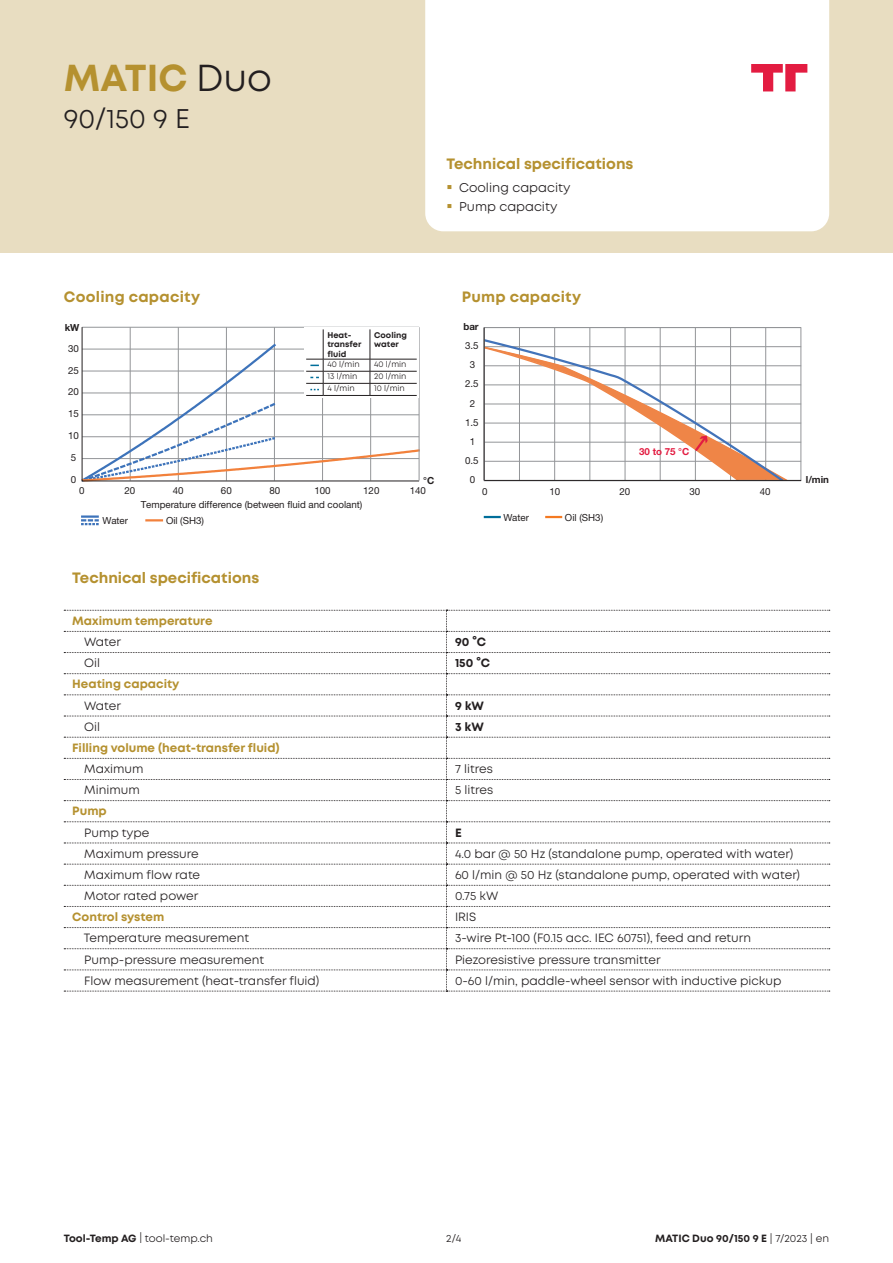
<style>
.page{position:relative;width:893px;height:1263px;background:#fff}
.page>*{position:absolute;margin:0;border:0;box-sizing:border-box;transform-origin:0 0}
.t1{font:700 37.5px "Mont";color:#b59130}
.t2{font:27px "Mont";color:#231f20}
.VS_UT_GS_3_mm{font:700 15px "Mont";color:#b59130}
.Content_Title{font:700 15px "Mont";letter-spacing:.02em;color:#b59130}
.t3{font:12.75px "Mont";color:#231f20}
.rp_Tab_GS_8_pt{font:12px "Mont";color:#231f20}
.rp_Tab_GS_8_pt-2{font:700 12px "Mont";color:#b59130}
.rp_Tab_GS_8_pt-3{font:700 12px "Mont";color:#231f20}
.t4{font:10.5px "Mont";color:#231f20}
.t5{font:700 10.5px "Mont";color:#231f20}
.Diagramm_unterschrift{font:9.75px "Helvetica Neue";color:#231f20}
.t6{font:700 9.75px "Helvetica Neue";color:#231f20}
.t7{font:700 9.75px "Helvetica Neue";color:#e31c41}
.VS_GS_gross_Einz{font:8.25px "Mont";color:#231f20}
.VS_GS_gross_Einz-2{font:700 8.25px/9.8px "Mont";color:#231f20}
.s1{font-weight:400;color:#231f20}
.s2{font-weight:700}
.s3{font-weight:400}
</style>
<div class="page">
<svg style="left:81px;top:326px;width:338px;height:16px"></svg>
<hr style="left:82px;top:515px;width:16px;height:3px;background:#3d73ba">
<svg style="left:82px;top:519px;width:16px;height:6px"></svg>
<svg style="left:146px;top:519px;width:16px;height:2px"></svg>
<hr style="left:419px;top:327px;width:1px;height:153px;background:#939598">
<div style="left:0;top:0;width:893px;height:253px;background:#e8ddc1"></div>
<div style="left:425px;top:0;width:404px;height:231px;background:#fff"></div>
<svg style="left:751px;top:64px;width:56px;height:27px;background:#ef8195"></svg>
<svg style="left:484px;top:516px;width:17px;height:2px"></svg>
<svg style="left:545px;top:516px;width:17px;height:2px"></svg>
<svg style="left:64px;top:610px;width:766px;height:382px"></svg>
<hr style="left:484px;top:461px;width:317px;height:1px;background:#939598">
<hr style="left:484px;top:442px;width:317px;height:1px;background:#939598">
<hr style="left:484px;top:423px;width:317px;height:1px;background:#939598">
<hr style="left:484px;top:404px;width:317px;height:1px;background:#939598">
<hr style="left:484px;top:385px;width:317px;height:1px;background:#939598">
<hr style="left:484px;top:365px;width:317px;height:1px;background:#939598">
<hr style="left:484px;top:346px;width:317px;height:1px;background:#939598">
<hr style="left:519px;top:328px;width:1px;height:152px;background:#939598">
<hr style="left:554px;top:328px;width:1px;height:152px;background:#939598">
<hr style="left:590px;top:328px;width:1px;height:152px;background:#939598">
<hr style="left:625px;top:328px;width:1px;height:152px;background:#939598">
<hr style="left:660px;top:328px;width:1px;height:152px;background:#939598">
<hr style="left:695px;top:328px;width:1px;height:152px;background:#939598">
<hr style="left:730px;top:328px;width:1px;height:152px;background:#939598">
<hr style="left:765px;top:328px;width:1px;height:152px;background:#939598">
<hr style="left:801px;top:328px;width:1px;height:152px;background:#939598">
<svg style="left:485px;top:337px;width:304px;height:143px"></svg>
<hr style="left:484px;top:328px;width:1px;height:152px;background:#231f20">
<hr style="left:484px;top:480px;width:317px;height:1px;background:#231f20">
<div style="left:304px;top:327px;width:115px;height:71px;background:#fff"></div>
<hr style="left:323px;top:329px;width:1px;height:30px;background:#231f20">
<hr style="left:370px;top:329px;width:1px;height:30px;background:#231f20">
<svg style="left:81px;top:342px;width:339px;height:140px"></svg>
<svg style="left:448px;top:185px;width:4px;height:4px"></svg>
<svg style="left:448px;top:204px;width:4px;height:4px"></svg>
<p class="t1" style="left:64px;top:53px;width:210px">MATIC <span class="s1">Duo</span></p>
<p class="t2" style="left:64px;top:101px;width:128px">90/150 9 E</p>
<p class="VS_UT_GS_3_mm" style="left:446px;top:154px;width:189px">Technical specifications</p>
<p class="t3" style="left:459px;top:180px;width:113px">Cooling capacity</p>
<p class="t3" style="left:459px;top:199px;width:100px">Pump capacity</p>
<p class="Content_Title" style="left:64px;top:287px;width:138px">Cooling capacity</p>
<p class="Content_Title" style="left:462px;top:287px;width:121px">Pump capacity</p>
<p class="t6" style="left:65px;top:319px;width:16px">kW</p>
<p class="Diagramm_unterschrift" style="left:68px;top:341px;width:12px">30</p>
<p class="Diagramm_unterschrift" style="left:68px;top:363px;width:12px">25</p>
<p class="Diagramm_unterschrift" style="left:68px;top:385px;width:12px">20</p>
<p class="VS_GS_gross_Einz-2" style="left:327px;top:330px;width:35px">Heat&shy;transfer fluid</p>
<p class="VS_GS_gross_Einz-2" style="left:374px;top:330px;width:34px">Cooling water</p>
<p class="VS_GS_gross_Einz" style="left:327px;top:359px;width:34px">40 l/min</p>
<p class="VS_GS_gross_Einz" style="left:374px;top:359px;width:34px">40 l/min</p>
<p class="VS_GS_gross_Einz" style="left:327px;top:371px;width:31px">13 l/min</p>
<p class="VS_GS_gross_Einz" style="left:374px;top:371px;width:34px">20 l/min</p>
<p class="VS_GS_gross_Einz" style="left:327px;top:383px;width:29px">4 l/min</p>
<p class="VS_GS_gross_Einz" style="left:374px;top:383px;width:32px">10 l/min</p>
<p class="t6" style="left:463px;top:319px;width:17px">bar</p>
<p class="Diagramm_unterschrift" style="left:465px;top:339px;width:15px">3.5</p>
<p class="Diagramm_unterschrift" style="left:470px;top:358px;width:7px">3</p>
<p class="Diagramm_unterschrift" style="left:465px;top:377px;width:15px">2.5</p>
<p class="Diagramm_unterschrift" style="left:470px;top:396px;width:7px">2</p>
<p class="Diagramm_unterschrift" style="left:68px;top:407px;width:12px">15</p>
<p class="Diagramm_unterschrift" style="left:465px;top:415px;width:15px">1.5</p>
<p class="Diagramm_unterschrift" style="left:68px;top:429px;width:12px">10</p>
<p class="Diagramm_unterschrift" style="left:470px;top:434px;width:7px">1</p>
<p class="Diagramm_unterschrift" style="left:71px;top:451px;width:7px">5</p>
<p class="Diagramm_unterschrift" style="left:465px;top:453px;width:15px">0.5</p>
<p class="t7" style="left:639px;top:444px;width:52px">30 to 75 °C</p>
<p class="Diagramm_unterschrift" style="left:71px;top:472px;width:7px">0</p>
<p class="t6" style="left:423px;top:473px;width:13px">°C</p>
<p class="Diagramm_unterschrift" style="left:470px;top:472px;width:7px">0</p>
<p class="t6" style="left:806px;top:472px;width:25px">l/min</p>
<p class="Diagramm_unterschrift" style="left:79px;top:484px;width:7px">0</p>
<p class="Diagramm_unterschrift" style="left:124px;top:484px;width:12px">20</p>
<p class="Diagramm_unterschrift" style="left:173px;top:484px;width:12px">40</p>
<p class="Diagramm_unterschrift" style="left:221px;top:484px;width:12px">60</p>
<p class="Diagramm_unterschrift" style="left:269px;top:484px;width:12px">80</p>
<p class="Diagramm_unterschrift" style="left:314px;top:484px;width:18px">100</p>
<p class="Diagramm_unterschrift" style="left:363px;top:484px;width:18px">120</p>
<p class="Diagramm_unterschrift" style="left:410px;top:484px;width:18px">140</p>
<p class="Diagramm_unterschrift" style="left:141px;top:498px;width:223px">Temperature difference (between fluid and coolant)</p>
<p class="Diagramm_unterschrift" style="left:102px;top:513px;width:27px">Water</p>
<p class="Diagramm_unterschrift" style="left:166px;top:513px;width:39px">Oil (SH3)</p>
<p class="Diagramm_unterschrift" style="left:482px;top:484px;width:7px">0</p>
<p class="Diagramm_unterschrift" style="left:549px;top:484px;width:12px">10</p>
<p class="Diagramm_unterschrift" style="left:619px;top:484px;width:12px">20</p>
<p class="Diagramm_unterschrift" style="left:689px;top:484px;width:12px">30</p>
<p class="Diagramm_unterschrift" style="left:760px;top:484px;width:12px">40</p>
<p class="Diagramm_unterschrift" style="left:503px;top:511px;width:27px">Water</p>
<p class="Diagramm_unterschrift" style="left:565px;top:511px;width:40px">Oil (SH3)</p>
<p class="VS_UT_GS_3_mm" style="left:72px;top:568px;width:189px">Technical specifications</p>
<p class="rp_Tab_GS_8_pt-2" style="left:72px;top:613px;width:142px">Maximum temperature</p>
<p class="rp_Tab_GS_8_pt" style="left:84px;top:634px;width:39px">Water</p>
<p class="rp_Tab_GS_8_pt-3" style="left:455px;top:634px;width:33px">90 °C</p>
<p class="rp_Tab_GS_8_pt" style="left:84px;top:655px;width:17px">Oil</p>
<p class="rp_Tab_GS_8_pt-3" style="left:455px;top:655px;width:37px">150 °C</p>
<p class="rp_Tab_GS_8_pt-2" style="left:72px;top:676px;width:109px">Heating capacity</p>
<p class="rp_Tab_GS_8_pt" style="left:84px;top:698px;width:39px">Water</p>
<p class="rp_Tab_GS_8_pt-3" style="left:455px;top:698px;width:31px">9 kW</p>
<p class="rp_Tab_GS_8_pt" style="left:84px;top:719px;width:17px">Oil</p>
<p class="rp_Tab_GS_8_pt-3" style="left:455px;top:719px;width:30px">3 kW</p>
<p class="rp_Tab_GS_8_pt-2" style="left:72px;top:740px;width:209px">Filling volume (heat-transfer fluid)</p>
<p class="rp_Tab_GS_8_pt" style="left:84px;top:761px;width:61px">Maximum</p>
<p class="rp_Tab_GS_8_pt" style="left:455px;top:761px;width:39px">7 litres</p>
<p class="rp_Tab_GS_8_pt" style="left:84px;top:782px;width:57px">Minimum</p>
<p class="rp_Tab_GS_8_pt" style="left:455px;top:782px;width:40px">5 litres</p>
<p class="rp_Tab_GS_8_pt-2" style="left:72px;top:803px;width:36px">Pump</p>
<p class="rp_Tab_GS_8_pt" style="left:84px;top:825px;width:67px">Pump type</p>
<p class="rp_Tab_GS_8_pt-3" style="left:455px;top:824px;width:8px">E</p>
<p class="rp_Tab_GS_8_pt" style="left:84px;top:846px;width:116px">Maximum pressure</p>
<p class="rp_Tab_GS_8_pt" style="left:455px;top:846px;width:340px">4.0 bar @ 50 Hz (standalone pump, operated with water)</p>
<p class="rp_Tab_GS_8_pt" style="left:84px;top:867px;width:117px">Maximum flow rate</p>
<p class="rp_Tab_GS_8_pt" style="left:455px;top:867px;width:347px">60 l/min @ 50 Hz (standalone pump, operated with water)</p>
<p class="rp_Tab_GS_8_pt" style="left:84px;top:888px;width:116px">Motor rated power</p>
<p class="rp_Tab_GS_8_pt" style="left:455px;top:888px;width:45px">0.75 kW</p>
<p class="rp_Tab_GS_8_pt-2" style="left:72px;top:909px;width:93px">Control system</p>
<p class="rp_Tab_GS_8_pt" style="left:455px;top:909px;width:23px">IRIS</p>
<p class="rp_Tab_GS_8_pt" style="left:84px;top:930px;width:167px">Temperature measurement</p>
<p class="rp_Tab_GS_8_pt" style="left:455px;top:930px;width:298px">3-wire Pt-100 (F0.15 acc. IEC 60751), feed and return</p>
<p class="rp_Tab_GS_8_pt" style="left:84px;top:952px;width:181px">Pump-pressure measurement</p>
<p class="rp_Tab_GS_8_pt" style="left:455px;top:952px;width:207px">Piezoresistive pressure transmitter</p>
<p class="rp_Tab_GS_8_pt" style="left:84px;top:973px;width:237px">Flow measurement (heat-transfer fluid)</p>
<p class="rp_Tab_GS_8_pt" style="left:455px;top:973px;width:328px">0-60 l/min, paddle-wheel sensor with inductive pickup</p>
<p class="t4" style="left:64px;top:1231px;width:151px"><span class="s2">Tool-Temp AG</span> | tool-temp.ch</p>
<p class="t4" style="left:446px;top:1231px;width:17px">2/4</p>
<p class="t5" style="left:655px;top:1231px;width:175px">MATIC Duo 90/150 9 E <span class="s3">| 7/2023 | en</span></p>
</div>
